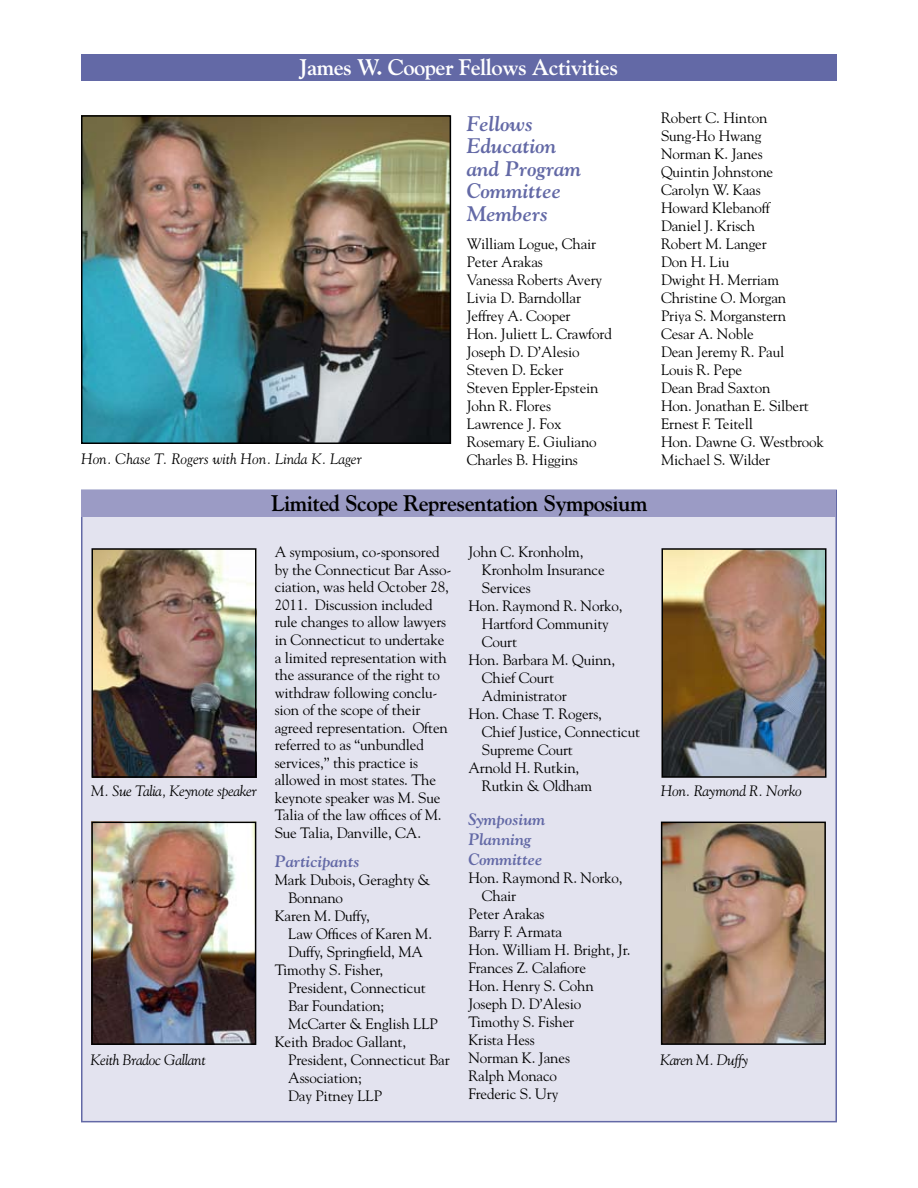
<style>
.page{position:relative;width:918px;height:1188px;background:#fff}
.page>*{position:absolute;margin:0;border:0;box-sizing:border-box;transform-origin:0 0}
.t1{font:700 22.5px "Goudy";letter-spacing:-.025em;color:#000}
.t2{font:700 22.5px "Goudy";letter-spacing:-.025em;color:#fff}
.t3{font:italic 700 21px/22.5px "Goudy";color:#6369a6}
.t4{font:italic 700 16.5px/20.1px "Goudy";color:#6369a6}
.t5{font:15px/18px "Goudy";letter-spacing:-.01em;color:#000}
.t6{font:italic 15px "Goudy";letter-spacing:-.02em;color:#000}
.t7{font:italic 15px "Goudy";color:#000}
</style>
<div class="page">
<div style="left:81px;top:490px;width:756px;height:632px;background:#e3e3ef;border:2px solid #6369a6"></div>
<img style="left:94px;top:825px;width:159px;height:217px">
<div style="left:82px;top:54px;width:755px;height:27px;background:#6369a6"></div>
<img style="left:84px;top:118px;width:364px;height:323px">
<div style="left:81px;top:115px;width:370px;height:329px;border:2px solid #000"></div>
<div style="left:82px;top:490px;width:754px;height:27px;background:#9b9bc5"></div>
<div style="left:91px;top:822px;width:165px;height:223px;border:2px solid #000"></div>
<img style="left:95px;top:551px;width:158px;height:224px">
<div style="left:92px;top:548px;width:164px;height:230px;border:2px solid #000"></div>
<img style="left:664px;top:825px;width:159px;height:217px">
<div style="left:661px;top:822px;width:165px;height:223px;border:2px solid #000"></div>
<img style="left:665px;top:551px;width:158px;height:224px">
<div style="left:662px;top:548px;width:164px;height:230px;border:2px solid #000"></div>
<h1 class="t2" style="left:299px;top:53px;width:320px">James W. Cooper Fellows Activities</h1>
<h2 class="t3" style="left:467px;top:112px;width:116px">Fellows<br>Education and Program<br>Committee<br>Members</h2>
<p class="t5" style="left:467px;top:234px;width:147px">William Logue, Chair<br>Peter Arakas<br>Vanessa Roberts Avery<br>Livia D. Barndollar<br>Jeffrey A. Cooper<br>Hon. Juliett L. Crawford<br>Joseph D. D’Alesio<br>Steven D. Ecker<br>Steven Eppler-Epstein<br>John R. Flores<br>Lawrence J. Fox<br>Rosemary E. Giuliano<br>Charles B. Higgins</p>
<h1 class="t1" style="left:271px;top:489px;width:378px">Limited Scope Representation Symposium</h1>
<p class="t7" style="left:81px;top:450px;width:282px">Hon. Chase T. Rogers with Hon. Linda K. Lager</p>
<p class="t6" style="left:91px;top:782px;width:167px">M. Sue Talia, Keynote speaker</p>
<p class="t6" style="left:91px;top:1051px;width:117px">Keith Bradoc Gallant</p>
<p class="t5" style="left:275px;top:543px;width:178px;line-height:17.5px">A symposium, co-sponsored by the Connecticut Bar Asso&shy;ciation, was held October 28,<br>2011. Discussion included rule changes to allow lawyers in Connecticut to undertake a limited representation with the assurance of the right to withdraw following conclu&shy;sion of the scope of their agreed representation. Often referred to as “unbundled services,” this practice is allowed in most states. The keynote speaker was M. Sue<br>Talia of the law offices of M.<br>Sue Talia, Danville, CA.</p>
<p class="t4" style="left:275px;top:851px;width:87px">Participants</p>
<p class="t5" style="left:275px;top:871px;width:157px">Mark Dubois, Geraghty &amp;</p>
<p class="t5" style="left:288px;top:889px;width:56px">Bonnano</p>
<p class="t5" style="left:275px;top:907px;width:97px">Karen M. Duffy,</p>
<p class="t5" style="left:288px;top:925px;width:145px">Law Offices of Karen M.</p>
<p class="t5" style="left:288px;top:943px;width:137px">Duffy, Springfield, MA</p>
<p class="t5" style="left:275px;top:961px;width:110px">Timothy S. Fisher,</p>
<p class="t5" style="left:288px;top:979px;width:139px">President, Connecticut</p>
<p class="t5" style="left:288px;top:997px;width:98px">Bar Foundation;</p>
<p class="t5" style="left:288px;top:1015px;width:151px">McCarter &amp; English LLP</p>
<p class="t5" style="left:275px;top:1033px;width:133px">Keith Bradoc Gallant,</p>
<p class="t5" style="left:288px;top:1051px;width:163px">President, Connecticut Bar</p>
<p class="t5" style="left:288px;top:1069px;width:75px">Association;</p>
<p class="t5" style="left:288px;top:1087px;width:95px">Day Pitney LLP</p>
<p class="t5" style="left:468px;top:543px;width:117px">John C. Kronholm,</p>
<p class="t5" style="left:482px;top:561px;width:124px">Kronholm Insurance</p>
<p class="t5" style="left:482px;top:579px;width:50px">Services</p>
<p class="t5" style="left:468px;top:597px;width:156px">Hon. Raymond R. Norko,</p>
<p class="t5" style="left:482px;top:615px;width:129px">Hartford Community</p>
<p class="t5" style="left:482px;top:633px;width:37px">Court</p>
<p class="t5" style="left:468px;top:651px;width:148px">Hon. Barbara M. Quinn,</p>
<p class="t5" style="left:482px;top:669px;width:74px">Chief Court</p>
<p class="t5" style="left:482px;top:687px;width:86px">Administrator</p>
<p class="t5" style="left:468px;top:705px;width:135px">Hon. Chase T. Rogers,</p>
<p class="t5" style="left:482px;top:723px;width:160px">Chief Justice, Connecticut</p>
<p class="t5" style="left:482px;top:741px;width:93px">Supreme Court</p>
<p class="t5" style="left:468px;top:759px;width:112px">Arnold H. Rutkin,</p>
<p class="t5" style="left:482px;top:777px;width:112px">Rutkin &amp; Oldham</p>
<p class="t4" style="left:468px;top:809px;width:79px">Symposium<br>Planning<br>Committee</p>
<p class="t5" style="left:468px;top:869px;width:156px">Hon. Raymond R. Norko,</p>
<p class="t5" style="left:482px;top:887px;width:36px">Chair</p>
<p class="t5" style="left:468px;top:905px;width:78px">Peter Arakas</p>
<p class="t5" style="left:468px;top:923px;width:95px">Barry F. Armata</p>
<p class="t5" style="left:468px;top:941px;width:164px">Hon. William H. Bright, Jr.</p>
<p class="t5" style="left:468px;top:959px;width:119px">Frances Z. Calafiore</p>
<p class="t5" style="left:468px;top:977px;width:127px">Hon. Henry S. Cohn</p>
<p class="t5" style="left:468px;top:995px;width:114px">Joseph D. D’Alesio</p>
<p class="t5" style="left:468px;top:1013px;width:107px">Timothy S. Fisher</p>
<p class="t5" style="left:468px;top:1031px;width:68px">Krista Hess</p>
<p class="t5" style="left:468px;top:1049px;width:103px">Norman K. Janes</p>
<p class="t5" style="left:468px;top:1067px;width:90px">Ralph Monaco</p>
<p class="t5" style="left:468px;top:1085px;width:91px">Frederic S. Ury</p>
<p class="t5" style="left:661px;top:109px;width:164px">Robert C. Hinton<br>Sung-Ho Hwang<br>Norman K. Janes<br>Quintin Johnstone<br>Carolyn W. Kaas<br>Howard Klebanoff<br>Daniel J. Krisch<br>Robert M. Langer<br>Don H. Liu<br>Dwight H. Merriam<br>Christine O. Morgan<br>Priya S. Morganstern<br>Cesar A. Noble<br>Dean Jeremy R. Paul<br>Louis R. Pepe<br>Dean Brad Saxton<br>Hon. Jonathan E. Silbert<br>Ernest F. Teitell<br>Hon. Dawne G. Westbrook<br>Michael S. Wilder</p>
<p class="t6" style="left:661px;top:782px;width:143px">Hon. Raymond R. Norko</p>
<p class="t6" style="left:660px;top:1051px;width:90px">Karen M. Duffy</p>
</div>
